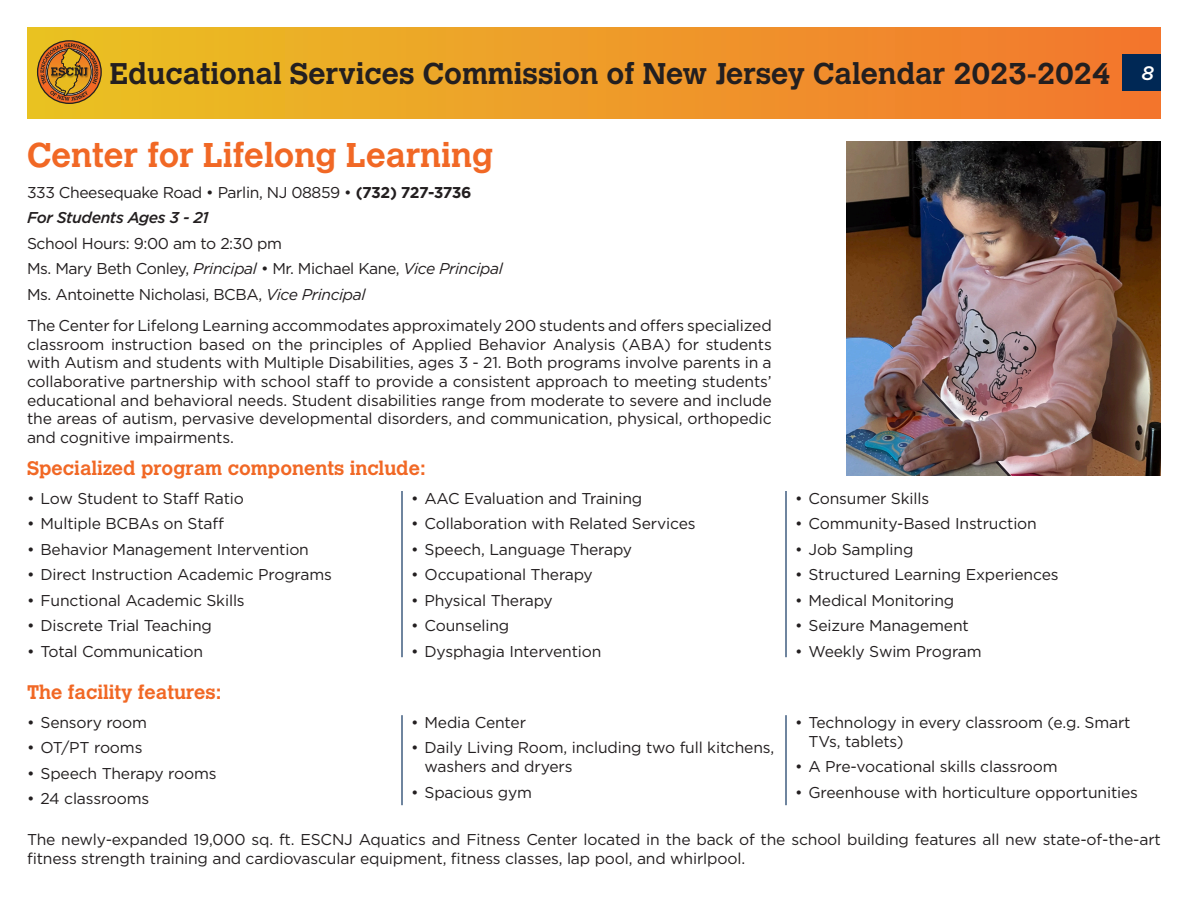
<style>
.page{position:relative;width:1188px;height:918px;background:#fff}
.page>*{position:absolute;margin:0;border:0;box-sizing:border-box;transform-origin:0 0}
.Article_Title{font:700 34.05px "Calvert MT Std";color:#f16825}
.t1{font:700 29.7px "Calvert MT Std";color:#231f20}
.Article_Title-2{font:700 19.5px "Calvert MT Std";color:#f16825}
.Paragraph_Style_1{font:15.6px/18.8px "Gotham";letter-spacing:-.01em;color:#231f20}
.copy_10_45{font:15.6px/18.8px "Gotham";letter-spacing:-.01em;color:#231f20}
.school_address{font:15.6px/25.5px "Gotham";letter-spacing:-.025em;color:#231f20}
.for_students{font:italic 500 15.6px "Gotham";letter-spacing:-.025em;color:#231f20}
.s1{font-family:"Gotham";font-weight:500;font-style:italic;font-size:19.5px;color:#fff}
.s2{font-weight:700}
.s3{font-style:italic}
</style>
<div class="page">
<div style="left:27px;top:27px;width:1134px;height:92px;background:linear-gradient(to right,#e9c222,#f3762f)"></div>
<svg style="left:38px;top:41px;width:63px;height:62px"></svg>
<div style="left:37px;top:40px;width:65px;height:64px;border:1px solid #231f20;border-radius:50%"></div>
<svg style="left:40px;top:43px;width:58px;height:58px;background:#b27324"></svg>
<div style="left:1123px;top:54px;width:38px;height:36px;background:#002855"></div>
<hr style="left:401px;top:491px;width:2px;height:166px;background:#002855">
<hr style="left:785px;top:491px;width:2px;height:166px;background:#002855">
<hr style="left:401px;top:715px;width:2px;height:90px;background:#002855">
<hr style="left:785px;top:715px;width:2px;height:90px;background:#002855">
<img style="left:847px;top:142px;width:314px;height:333px">
<h2 class="t1" style="left:110px;top:54px;width:1046px">Educational Services Commission of New Jersey Calendar 2023-2024 <span class="s1">8</span></h2>
<p class="Article_Title" style="left:27px;top:134px;width:468px">Center for Lifelong Learning</p>
<p class="school_address" style="left:27px;top:179px;width:446px">333 Cheesequake Road • Parlin, NJ 08859 • <span class="s2">(732) 727-3736</span></p>
<p class="for_students" style="left:27px;top:207px;width:183px">For Students Ages 3 - 21</p>
<p class="school_address" style="left:27px;top:230px;width:257px">School Hours: 9:00 am to 2:30 pm</p>
<p class="school_address" style="left:27px;top:256px;width:477px">Ms. Mary Beth Conley, <span class="s3">Principal</span> • Mr. Michael Kane, <span class="s3">Vice Principal<br></span>Ms. Antoinette Nicholasi, BCBA, <span class="s3">Vice Principal</span></p>
<p class="Paragraph_Style_1" style="left:27px;top:316px;width:746px;text-align:justify">The Center for Lifelong Learning accommodates approximately 200 students and offers specialized classroom instruction based on the principles of Applied Behavior Analysis (ABA) for students with Autism and students with Multiple Disabilities, ages 3 - 21. Both programs involve parents in a collaborative partnership with school staff to provide a consistent approach to meeting students’ educational and behavioral needs. Student disabilities range from moderate to severe and include the areas of autism, pervasive developmental disorders, and communication, physical, orthopedic and cognitive impairments.</p>
<p class="Article_Title-2" style="left:27px;top:456px;width:400px">Specialized program components include:</p>
<p class="Paragraph_Style_1" style="left:27px;top:488px;width:218px">• Low Student to Staff Ratio</p>
<p class="Paragraph_Style_1" style="left:27px;top:514px;width:199px">• Multiple BCBAs on Staff</p>
<p class="Paragraph_Style_1" style="left:27px;top:539px;width:283px">• Behavior Management Intervention</p>
<p class="Paragraph_Style_1" style="left:27px;top:565px;width:306px">• Direct Instruction Academic Programs</p>
<p class="Paragraph_Style_1" style="left:27px;top:591px;width:219px">• Functional Academic Skills</p>
<p class="Paragraph_Style_1" style="left:27px;top:616px;width:187px">• Discrete Trial Teaching</p>
<p class="Paragraph_Style_1" style="left:27px;top:642px;width:178px">• Total Communication</p>
<p class="Article_Title-2" style="left:27px;top:680px;width:196px">The facility features:</p>
<p class="Paragraph_Style_1" style="left:27px;top:712px;width:122px">• Sensory room</p>
<p class="Paragraph_Style_1" style="left:27px;top:738px;width:117px">• OT/PT rooms</p>
<p class="Paragraph_Style_1" style="left:27px;top:764px;width:191px">• Speech Therapy rooms</p>
<p class="Paragraph_Style_1" style="left:27px;top:789px;width:124px">• 24 classrooms</p>
<p class="Paragraph_Style_1" style="left:411px;top:488px;width:233px">• AAC Evaluation and Training</p>
<p class="Paragraph_Style_1" style="left:411px;top:514px;width:286px">• Collaboration with Related Services</p>
<p class="Paragraph_Style_1" style="left:411px;top:539px;width:223px">• Speech, Language Therapy</p>
<p class="Paragraph_Style_1" style="left:411px;top:565px;width:183px">• Occupational Therapy</p>
<p class="Paragraph_Style_1" style="left:411px;top:591px;width:143px">• Physical Therapy</p>
<p class="Paragraph_Style_1" style="left:411px;top:616px;width:100px">• Counseling</p>
<p class="Paragraph_Style_1" style="left:411px;top:642px;width:192px">• Dysphagia Intervention</p>
<p class="Paragraph_Style_1" style="left:411px;top:712px;width:117px">• Media Center</p>
<p class="Paragraph_Style_1" style="left:424px;top:738px;width:351px;text-indent:-14px">• Daily Living Room, including two full kitchens, washers and dryers</p>
<p class="Paragraph_Style_1" style="left:411px;top:782px;width:123px">• Spacious gym</p>
<p class="Paragraph_Style_1" style="left:795px;top:488px;width:136px">• Consumer Skills</p>
<p class="Paragraph_Style_1" style="left:795px;top:514px;width:243px">• Community-Based Instruction</p>
<p class="Paragraph_Style_1" style="left:795px;top:539px;width:120px">• Job Sampling</p>
<p class="Paragraph_Style_1" style="left:795px;top:565px;width:265px">• Structured Learning Experiences</p>
<p class="Paragraph_Style_1" style="left:795px;top:591px;width:161px">• Medical Monitoring</p>
<p class="Paragraph_Style_1" style="left:795px;top:616px;width:175px">• Seizure Management</p>
<p class="Paragraph_Style_1" style="left:795px;top:642px;width:188px">• Weekly Swim Program</p>
<p class="Paragraph_Style_1" style="left:808px;top:712px;width:324px;text-indent:-14px">• Technology in every classroom (e.g. Smart<br>TVs, tablets)</p>
<p class="Paragraph_Style_1" style="left:795px;top:757px;width:264px">• A Pre-vocational skills classroom</p>
<p class="Paragraph_Style_1" style="left:795px;top:782px;width:345px">• Greenhouse with horticulture opportunities</p>
<p class="copy_10_45" style="left:27px;top:830px;width:1135px">The newly-expanded 19,000 sq. ft. ESCNJ Aquatics and Fitness Center located in the back of the school building features all new state-of-the-art fitness strength training and cardiovascular equipment, fitness classes, lap pool, and whirlpool.</p>
</div>
